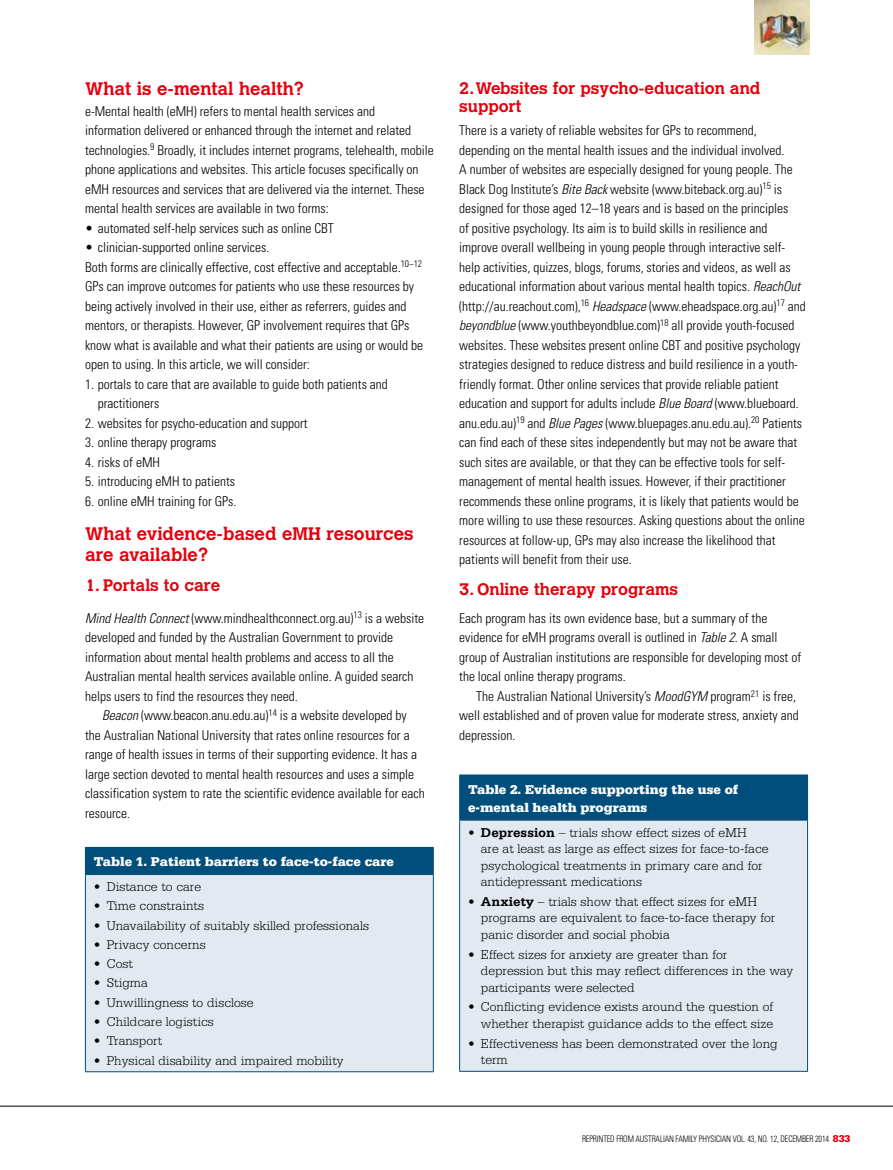
<style>
.page{position:relative;width:893px;height:1170px;background:#fff}
.page>*{position:absolute;margin:0;border:0;box-sizing:border-box;transform-origin:0 0}
.t1{font:700 18px/21px "Calvert";color:#e4000c}
.t2{font:700 16.5px/18px "Calvert";color:#e4000c}
.t3{font:300 condensed 13.5px/19.5px "Univers LT";color:#000}
.t4{font:300 13.5px/16.5px "Serifa LT";color:#000}
.t5{font:900 13.5px/18px "Serifa LT";color:#fff}
.t6{font:300 condensed 9px "Univers LT";letter-spacing:-.015em;color:#000;scale:.9 1}
.s1{font-style:italic}
.s2{font-weight:700}
.s3{font-family:"Serifa LT";font-weight:900;font-stretch:normal;font-size:10.5px;color:#e4000c}
</style>
<div class="page">
<hr style="left:0;top:1105px;width:893px;height:1px;background:#000">
<img style="left:755px;top:0;width:54px;height:54px">
<div style="left:85px;top:847px;width:348px;height:27px;background:#004e7c"></div>
<div style="left:85px;top:874px;width:348px;height:197px;background:#e2e9f1"></div>
<svg style="left:433px;top:848px;width:1px;height:26px"></svg>
<hr style="left:85px;top:847px;width:349px;height:1px;background:#004e7c">
<hr style="left:85px;top:874px;width:1px;height:197px;background:#004e7c">
<hr style="left:433px;top:874px;width:1px;height:197px;background:#004e7c">
<hr style="left:85px;top:1071px;width:349px;height:1px;background:#004e7c">
<hr style="left:85px;top:874px;width:349px;height:1px;background:#004e7c">
<div style="left:460px;top:775px;width:347px;height:45px;background:#004e7c"></div>
<div style="left:460px;top:820px;width:347px;height:251px;background:#e2e9f1"></div>
<hr style="left:807px;top:775px;width:1px;height:44px;background:#004e7c">
<hr style="left:459px;top:774px;width:349px;height:1px;background:#004e7c">
<hr style="left:459px;top:775px;width:1px;height:44px;background:#004e7c">
<hr style="left:459px;top:820px;width:1px;height:250px;background:#004e7c">
<hr style="left:807px;top:820px;width:1px;height:250px;background:#004e7c">
<hr style="left:459px;top:1070px;width:349px;height:1px;background:#004e7c">
<hr style="left:459px;top:819px;width:349px;height:1px;background:#004e7c">
<h1 class="t1" style="left:85px;top:78px;width:220px">What is e-mental health?</h1>
<p class="t3" style="left:85px;top:101px;width:350px">e-Mental health (eMH) refers to mental health services and information delivered or enhanced through the internet and related technologies.<sup>9</sup> Broadly, it includes internet programs, telehealth, mobile phone applications and websites. This article focuses specifically on eMH resources and services that are delivered via the internet. These mental health services are available in two forms:</p>
<p class="t3" style="left:85px;top:218px;width:250px">• automated self-help services such as online CBT</p>
<p class="t3" style="left:85px;top:238px;width:340px">• clinician-supported online services.<br>Both forms are clinically effective, cost effective and acceptable.<sup>10–12<br></sup>GPs can improve outcomes for patients who use these resources by being actively involved in their use, either as referrers, guides and mentors, or therapists. However, GP involvement requires that GPs know what is available and what their patients are using or would be open to using. In this article, we will consider:</p>
<p class="t3" style="left:98px;top:374px;width:292px;text-indent:-13px">1. portals to care that are available to guide both patients and practitioners</p>
<p class="t3" style="left:85px;top:413px;width:224px">2. websites for psycho-education and support</p>
<p class="t3" style="left:85px;top:432px;width:133px">3. online therapy programs</p>
<p class="t3" style="left:85px;top:452px;width:77px">4. risks of eMH</p>
<p class="t3" style="left:85px;top:471px;width:151px">5. introducing eMH to patients</p>
<p class="t3" style="left:85px;top:491px;width:153px">6. online eMH training for GPs.</p>
<h1 class="t1" style="left:85px;top:522px;width:330px">What evidence-based eMH resources are available?</h1>
<p class="t2" style="left:85px;top:576px;width:137px">1. Portals to care</p>
<p class="t3" style="left:85px;top:608px;width:341px"><span class="s1">Mind Health Connect</span> (www.mindhealthconnect.org.au)<sup>13</sup> is a website developed and funded by the Australian Government to provide information about mental health problems and access to all the Australian mental health services available online. A guided search helps users to find the resources they need.</p>
<p class="t3" style="left:85px;top:706px;width:341px;text-indent:17px"><span class="s1">Beacon</span> (www.beacon.anu.edu.au)<sup>14</sup> is a website developed by the Australian National University that rates online resources for a range of health issues in terms of their supporting evidence. It has a large section devoted to mental health resources and uses a simple classification system to rate the scientific evidence available for each resource.</p>
<p class="t5" style="left:94px;top:852px;width:302px">Table 1. Patient barriers to face-to-face care</p>
<p class="t4" style="left:94px;top:878px;width:109px">• Distance to care</p>
<p class="t4" style="left:94px;top:897px;width:112px">• Time constraints</p>
<p class="t4" style="left:94px;top:917px;width:277px">• Unavailability of suitably skilled professionals</p>
<p class="t4" style="left:94px;top:936px;width:113px">• Privacy concerns</p>
<p class="t4" style="left:94px;top:955px;width:41px">• Cost</p>
<p class="t4" style="left:94px;top:974px;width:56px">• Stigma</p>
<p class="t4" style="left:94px;top:994px;width:161px">• Unwillingness to disclose</p>
<p class="t4" style="left:94px;top:1013px;width:121px">• Childcare logistics</p>
<p class="t4" style="left:94px;top:1032px;width:70px">• Transport</p>
<p class="t4" style="left:94px;top:1051px;width:251px">• Physical disability and impaired mobility</p>
<p class="t2" style="left:459px;top:79px;width:303px">2. Websites for psycho-education and support</p>
<p class="t3" style="left:459px;top:121px;width:348px">There is a variety of reliable websites for GPs to recommend, depending on the mental health issues and the individual involved.<br>A number of websites are especially designed for young people. The Black Dog Institute’s <span class="s1">Bite Back</span> website (www.biteback.org.au)<sup>15</sup> is designed for those aged 12–18 years and is based on the principles<br>of positive psychology. Its aim is to build skills in resilience and improve overall wellbeing in young people through interactive self&shy;help activities, quizzes, blogs, forums, stories and videos, as well as educational information about various mental health topics. <span class="s1">ReachOut </span>(http://au.reachout.com),<sup>16</sup> <span class="s1">Headspace</span> (www.eheadspace.org.au)<sup>17</sup> and <span class="s1">beyondblue</span> (www.youthbeyondblue.com)<sup>18</sup> all provide youth-focused websites. These websites present online CBT and positive psychology strategies designed to reduce distress and build resilience in a youth&shy;friendly format. Other online services that provide reliable patient education and support for adults include <span class="s1">Blue Board</span> (www.blueboard. anu.edu.au)<sup>19</sup> and <span class="s1">Blue Pages</span> (www.bluepages.anu.edu.au).<sup>20</sup> Patients can find each of these sites independently but may not be aware that such sites are available, or that they can be effective tools for self&shy;management of mental health issues. However, if their practitioner recommends these online programs, it is likely that patients would be more willing to use these resources. Asking questions about the online resources at follow-up, GPs may also increase the likelihood that patients will benefit from their use.</p>
<p class="t2" style="left:459px;top:580px;width:220px">3. Online therapy programs</p>
<p class="t3" style="left:459px;top:608px;width:343px">Each program has its own evidence base, but a summary of the evidence for eMH programs overall is outlined in <span class="s1">Table 2</span>. A small group of Australian institutions are responsible for developing most of the local online therapy programs.</p>
<p class="t3" style="left:459px;top:686px;width:341px;text-indent:17px">The Australian National University’s <span class="s1">MoodGYM</span> program<sup>21</sup> is free, well established and of proven value for moderate stress, anxiety and depression.</p>
<p class="t5" style="left:468px;top:780px;width:272px">Table 2. Evidence supporting the use of e-mental health programs</p>
<p class="t4" style="left:481px;top:824px;width:289px;text-indent:-13px"><span class="s2">• Depression</span> – trials show effect sizes of eMH<br>are at least as large as effect sizes for face-to-face psychological treatments in primary care and for antidepressant medications</p>
<p class="t4" style="left:481px;top:893px;width:296px;text-indent:-13px"><span class="s2">• Anxiety</span> – trials show that effect sizes for eMH programs are equivalent to face-to-face therapy for panic disorder and social phobia</p>
<p class="t4" style="left:481px;top:945px;width:314px;text-indent:-13px">• Effect sizes for anxiety are greater than for depression but this may reflect differences in the way participants were selected</p>
<p class="t4" style="left:468px;top:998px;width:307px;text-align:right">• Conflicting evidence exists around the question of whether therapist guidance adds to the effect size</p>
<p class="t4" style="left:481px;top:1034px;width:298px;text-indent:-13px">• Effectiveness has been demonstrated over the long term</p>
<p class="t6" style="left:582px;top:1133px;width:300px">REPRINTED FROM AUSTRALIAN FAMILY PHYSICIAN VOL. 43, NO. 12, DECEMBER 2014 <span class="s3">833</span></p>
</div>
